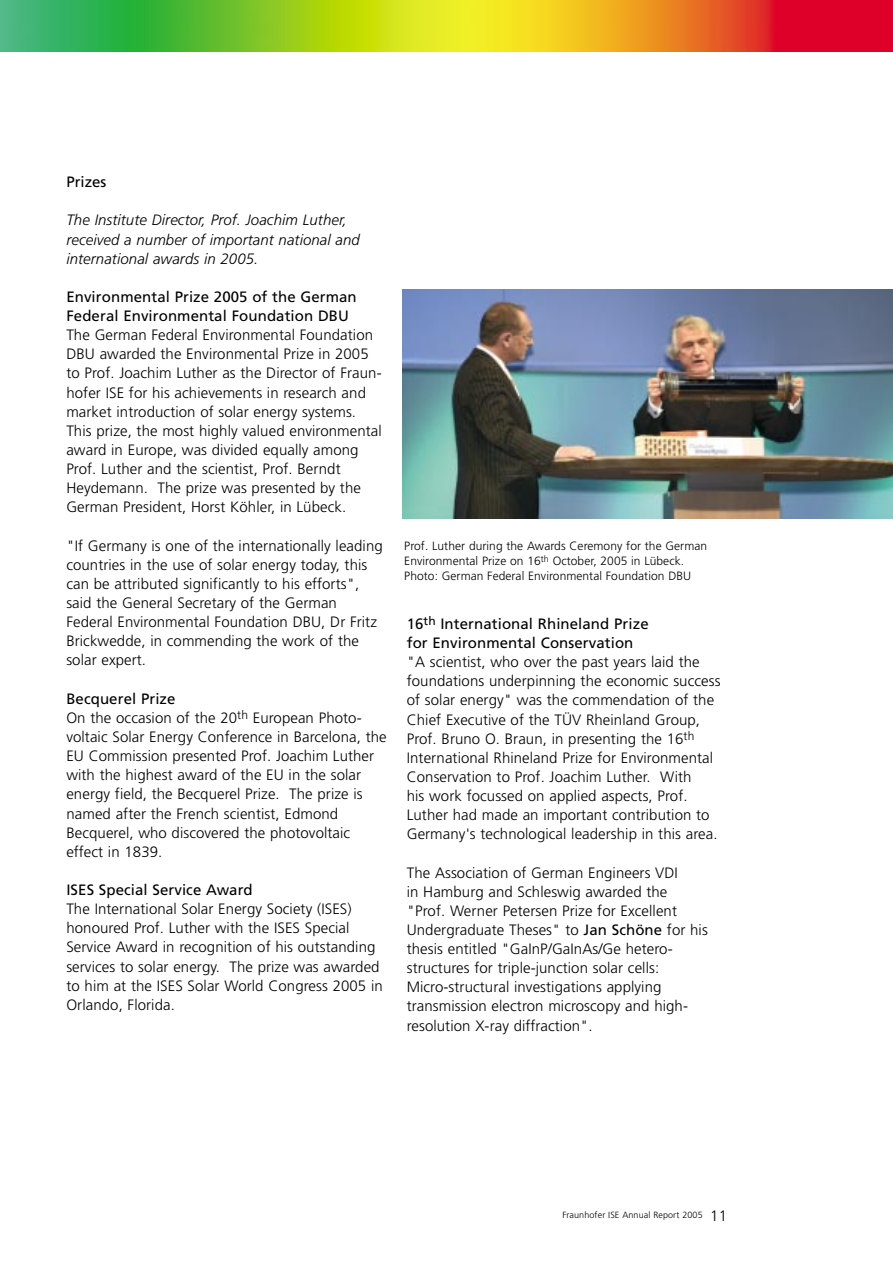
<style>
.page{position:relative;width:893px;height:1262px;background:#fff}
.page>*{position:absolute;margin:0;border:0;box-sizing:border-box;transform-origin:0 0}
.t1{font:300 15px/19.2px "Frutiger";letter-spacing:.005em;color:#000}
.t2{font:15px/19.2px "Frutiger";letter-spacing:.005em;color:#000}
.t3{font:italic 300 15px/19.2px "Frutiger";letter-spacing:.005em;color:#000}
.t4{font:300 12px/14.9px "Frutiger";letter-spacing:.005em;color:#000}
.t5{font:300 9px "Frutiger";letter-spacing:.01em;color:#000}
.s1{font-weight:400}
.s2{font-size:15px;color:#fff}
.s3{font-size:15px}
</style>
<div class="page">
<img style="left:0;top:0;width:892px;height:51px">
<img style="left:403px;top:289px;width:489px;height:230px">
<p class="t2" style="left:66px;top:173px;width:42px">Prizes</p>
<p class="t3" style="left:66px;top:212px;width:295px">The Institute Director, Prof. Joachim Luther, received a number of important national and international awards in 2005.</p>
<p class="t2" style="left:66px;top:288px;width:292px">Environmental Prize 2005 of the German<br>Federal Environmental Foundation DBU</p>
<p class="t1" style="left:66px;top:326px;width:317px">The German Federal Environmental Foundation DBU awarded the Environmental Prize in 2005 to Prof. Joachim Luther as the Director of Fraun&shy;hofer ISE for his achievements in research and market introduction of solar energy systems.<br>This prize, the most highly valued environmental award in Europe, was divided equally among Prof. Luther and the scientist, Prof. Berndt Heydemann. The prize was presented by the German President, Horst Köhler, in Lübeck.</p>
<p class="t1" style="left:66px;top:537px;width:318px">"If Germany is one of the internationally leading countries in the use of solar energy today, this can be attributed significantly to his efforts", said the General Secretary of the German Federal Environmental Foundation DBU, Dr Fritz Brickwedde, in commending the work of the solar expert.</p>
<p class="t1" style="left:66px;top:690px;width:322px"><span class="s1">Becquerel Prize<br></span>On the occasion of the 20<sup>th</sup> European Photo&shy;voltaic Solar Energy Conference in Barcelona, the EU Commission presented Prof. Joachim Luther with the highest award of the EU in the solar energy field, the Becquerel Prize. The prize is named after the French scientist, Edmond Becquerel, who discovered the photovoltaic effect in 1839.</p>
<p class="t2" style="left:66px;top:881px;width:188px">ISES Special Service Award</p>
<p class="t1" style="left:66px;top:900px;width:318px">The International Solar Energy Society (ISES) honoured Prof. Luther with the ISES Special Service Award in recognition of his outstanding services to solar energy. The prize was awarded to him at the ISES Solar World Congress 2005 in Orlando, Florida.</p>
<p class="t4" style="left:404px;top:539px;width:304px">Prof. Luther during the Awards Ceremony for the German<br>Environmental Prize on 16<sup>th</sup> October, 2005 in Lübeck.<br>Photo: German Federal Environmental Foundation DBU</p>
<p class="t2" style="left:407px;top:615px;width:243px">16<sup>th</sup> International Rhineland Prize for Environmental Conservation</p>
<p class="t1" style="left:407px;top:653px;width:315px">"A scientist, who over the past years laid the foundations underpinning the economic success of solar energy" was the commendation of the Chief Executive of the TÜV Rheinland Group, Prof. Bruno O. Braun, in presenting the 16<sup>th </sup>International Rhineland Prize for Environmental Conservation to Prof. Joachim Luther. With<br>his work focussed on applied aspects, Prof.<br>Luther had made an important contribution to Germany's technological leadership in this area.</p>
<p class="t1" style="left:407px;top:864px;width:302px">The Association of German Engineers VDI<br>in Hamburg and Schleswig awarded the "Prof. Werner Petersen Prize for Excellent Undergraduate Theses" to <span class="s1">Jan Schöne</span> for his thesis entitled "GaInP/GaInAs/Ge hetero&shy;structures for triple-junction solar cells:<br>Micro-structural investigations applying transmission electron microscopy and high&shy;resolution X-ray diffraction".</p>
<p class="t5" style="left:562px;top:1211px;width:166px">Fraunhofer ISE Annual Report 2005<span class="s2">–</span><span class="s3">11</span></p>
</div>
